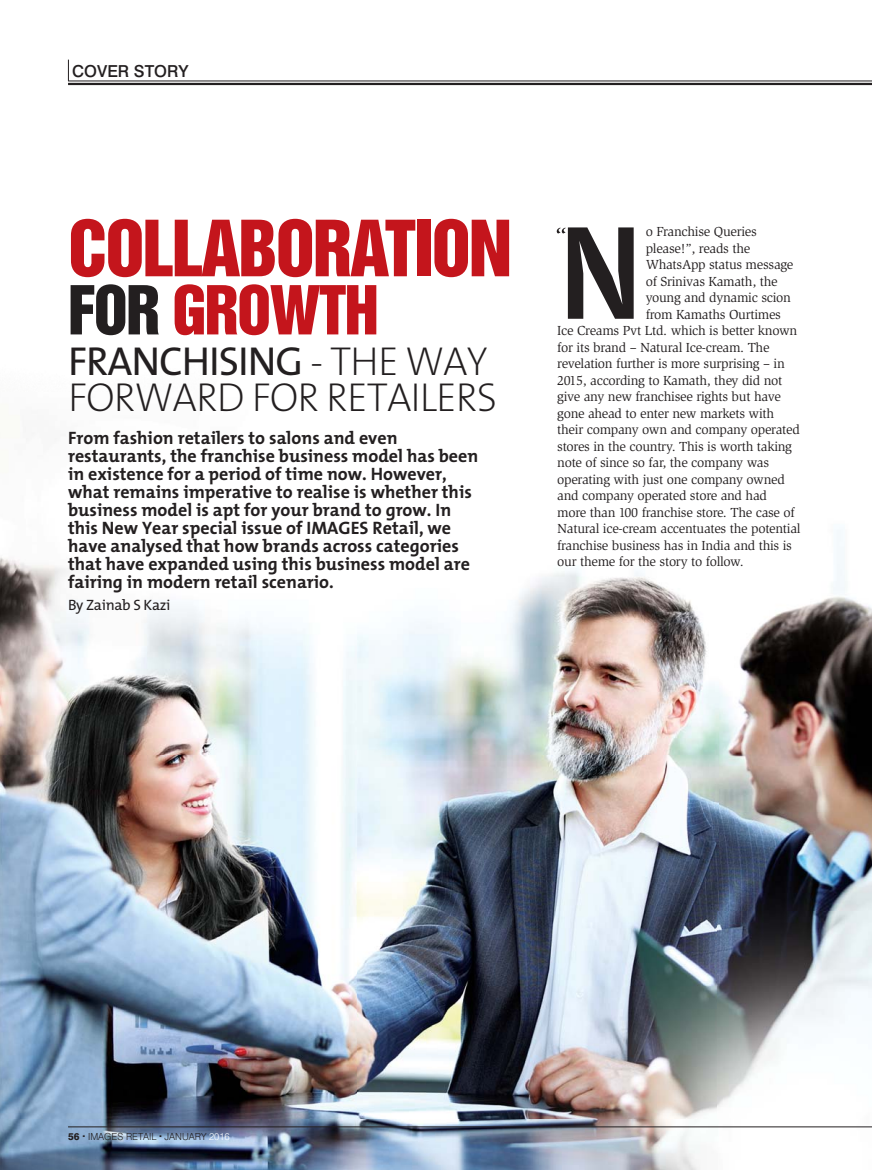
<style>
.page{position:relative;width:872px;height:1170px;background:#fff}
.page>*{position:absolute;margin:0;border:0;box-sizing:border-box;transform-origin:0 0}
.t1{font:500 140.25px "Amplitude";color:#231f20}
.t2{font:70.8px "Helvetica Inserat LT Std";letter-spacing:-.03em;color:#c4151c}
.t3{font:61.65px "Helvetica Inserat LT Std";letter-spacing:-.03em;color:#c4151c}
.t4{font:200 40.65px/36.2px "Slo The Mix";letter-spacing:-.025em;color:#231f20}
.t5{font:700 18px/18px "Slo The Mix";color:#231f20}
.t6{font:500 16.5px "Swiss 721 BT";color:#231f20}
.t7{font:15px "Slo The Mix";letter-spacing:-.02em;color:#231f20}
.t8{font:13.5px "Slimbach LT";letter-spacing:-.02em;color:#231f20}
.t9{font:300 9.75px "Swiss 721 BT";color:#231f20}
.s1{color:#231f20}
.s2{font-weight:400}
.s3{font-weight:800}
.s4{color:#fff}
</style>
<div class="page">
<img style="left:0;top:59px;width:872px;height:1110px">
<hr style="left:68px;top:81px;width:804px;height:1px;background:#231f20">
<hr style="left:68px;top:83px;width:804px;height:2px;background:#231f20">
<svg style="left:68px;top:60px;width:1px;height:21px"></svg>
<hr style="left:68px;top:1126px;width:804px;height:1px;background:#231f20">
<svg style="left:557px;top:227px;width:8px;height:6px"></svg>
<p class="t6" style="left:72px;top:65px;width:118px">COVER STORY</p>
<h2 class="t2" style="left:68px;top:210px;width:445px">COLLABORATION</h2>
<h3 class="t3" style="left:68px;top:277px;width:312px"><span class="s1">FOR</span> GROWTH</h3>
<h3 class="t4" style="left:68px;top:347px;width:430px"><span class="s2">FRANCHISING</span> - THE WAY<br>FORWARD FOR RETAILERS</h3>
<p class="t5" style="left:68px;top:430px;width:412px">From fashion retailers to salons and even restaurants, the franchise business model has been in existence for a period of time now. However, what remains imperative to realise is whether this business model is apt for your brand to grow. In this New Year special issue of IMAGES Retail, we have analysed that how brands across categories that have expanded using this business model are fairing in modern retail scenario.</p>
<p class="t7" style="left:68px;top:600px;width:104px">By Zainab S Kazi</p>
<h1 class="t1" style="left:557px;top:194px;width:89px">N</h1>
<p class="t8" style="left:645px;top:226px;width:113px">o Franchise Queries</p>
<p class="t8" style="left:645px;top:243px;width:106px">please!”, reads the</p>
<p class="t8" style="left:645px;top:259px;width:149px">WhatsApp status message</p>
<p class="t8" style="left:645px;top:276px;width:133px">of Srinivas Kamath, the</p>
<p class="t8" style="left:645px;top:292px;width:147px">young and dynamic scion</p>
<p class="t8" style="left:645px;top:309px;width:137px">from Kamaths Ourtimes</p>
<p class="t8" style="left:557px;top:325px;width:241px">Ice Creams Pvt Ltd. which is better known</p>
<p class="t8" style="left:557px;top:342px;width:214px">for its brand – Natural Ice-cream. The</p>
<p class="t8" style="left:557px;top:358px;width:229px">revelation further is more surprising – in</p>
<p class="t8" style="left:557px;top:375px;width:227px">2015, according to Kamath, they did not</p>
<p class="t8" style="left:557px;top:391px;width:225px">give any new franchisee rights but have</p>
<p class="t8" style="left:557px;top:408px;width:218px">gone ahead to enter new markets with</p>
<p class="t8" style="left:557px;top:424px;width:244px">their company own and company operated</p>
<p class="t8" style="left:557px;top:441px;width:236px">stores in the country. This is worth taking</p>
<p class="t8" style="left:557px;top:457px;width:213px">note of since so far, the company was</p>
<p class="t8" style="left:557px;top:474px;width:229px">operating with just one company owned</p>
<p class="t8" style="left:557px;top:490px;width:211px">and company operated store and had</p>
<p class="t8" style="left:557px;top:507px;width:239px">more than 100 franchise store. The case of</p>
<p class="t8" style="left:557px;top:523px;width:245px">Natural ice-cream accentuates the potential</p>
<p class="t8" style="left:557px;top:540px;width:236px">franchise business has in India and this is</p>
<p class="t8" style="left:557px;top:556px;width:188px">our theme for the story to follow.</p>
<p class="t9" style="left:68px;top:1132px;width:163px"><span class="s3">56 </span><sup>.</sup> IMAGES RETAIL <sup>.</sup> JANUARY <span class="s4">2016</span></p>
</div>
